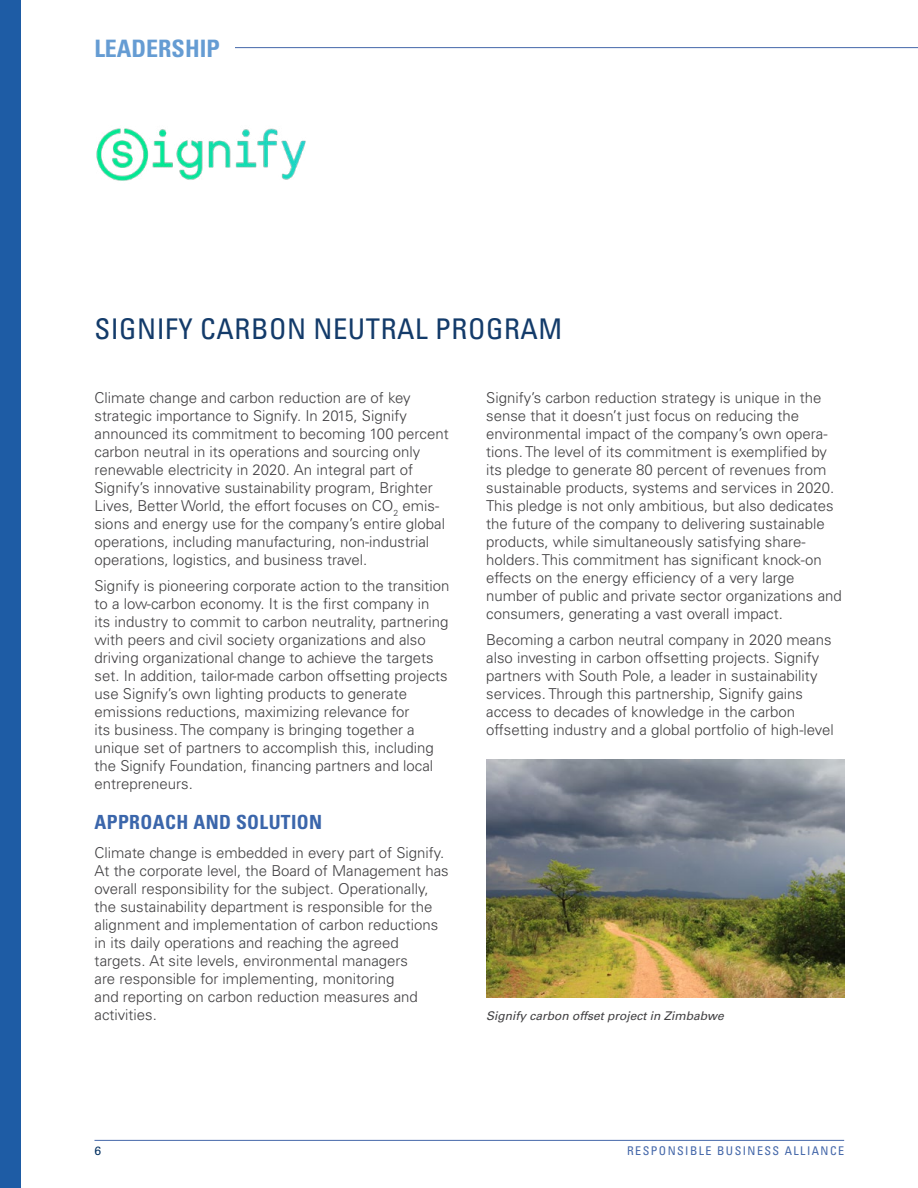
<style>
.page{position:relative;width:918px;height:1188px;background:#fff}
.page>*{position:absolute;margin:0;border:0;box-sizing:border-box;transform-origin:0 0}
.t1{font:condensed 28.5px "Univers LT Std";letter-spacing:.02em;color:#133b6a}
.t2{font:700 condensed 24px "Univers LT Std";color:#659cd3}
.t3{font:700 condensed 19.5px "Univers LT Std";letter-spacing:.02em;color:#3b66ab}
.t4{font:300 15px/18px "Univers LT Std";color:#414042}
.t5{font:italic 12px "Univers LT Std";color:#414042}
.t6{font:condensed 12px "Univers LT Std";letter-spacing:.12em;color:#4467a9}
.t7{font:12px "Univers LT Std";color:#002f60}
</style>
<div class="page">
<div style="left:0;top:0;width:21px;height:1188px;background:#1e5ca5"></div>
<hr style="left:95px;top:1140px;width:749px;height:1px;background:#4467a9">
<hr style="left:205px;top:47px;width:713px;height:1px;background:#4467a9">
<div style="left:94px;top:40px;width:140px;height:17px;background:#fff"></div>
<img style="left:96px;top:128px;width:210px;height:53px">
<img style="left:486px;top:759px;width:358px;height:239px">
<h2 class="t2" style="left:94px;top:34px;width:127px">LEADERSHIP</h2>
<h1 class="t1" style="left:94px;top:311px;width:469px">SIGNIFY CARBON NEUTRAL PROGRAM</h1>
<p class="t4" style="left:94px;top:389px;width:356px">Climate change and carbon reduction are of key strategic importance to Signify. In 2015, Signify announced its commitment to becoming 100 percent carbon neutral in its operations and sourcing only renewable electricity in 2020. An integral part of Signify’s innovative sustainability program, Brighter Lives, Better World, the effort focuses on CO<sub>2</sub> emis&shy;sions and energy use for the company’s entire global operations, including manufacturing, non-industrial operations, logistics, and business travel.</p>
<p class="t4" style="left:95px;top:576px;width:357px">Signify is pioneering corporate action to the transition to a low-carbon economy. It is the first company in<br>its industry to commit to carbon neutrality, partnering with peers and civil society organizations and also driving organizational change to achieve the targets set. In addition, tailor-made carbon offsetting projects use Signify’s own lighting products to generate emissions reductions, maximizing relevance for<br>its business. The company is bringing together a unique set of partners to accomplish this, including the Signify Foundation, financing partners and local entrepreneurs.</p>
<h3 class="t3" style="left:94px;top:810px;width:229px">APPROACH AND SOLUTION</h3>
<p class="t4" style="left:94px;top:844px;width:356px">Climate change is embedded in every part of Signify.<br>At the corporate level, the Board of Management has overall responsibility for the subject. Operationally, the sustainability department is responsible for the alignment and implementation of carbon reductions in its daily operations and reaching the agreed targets. At site levels, environmental managers<br>are responsible for implementing, monitoring<br>and reporting on carbon reduction measures and activities.</p>
<p class="t4" style="left:486px;top:389px;width:357px">Signify’s carbon reduction strategy is unique in the sense that it doesn’t just focus on reducing the environmental impact of the company’s own opera&shy;tions. The level of its commitment is exemplified by its pledge to generate 80 percent of revenues from sustainable products, systems and services in 2020.<br>This pledge is not only ambitious, but also dedicates the future of the company to delivering sustainable products, while simultaneously satisfying share&shy;holders. This commitment has significant knock-on effects on the energy efficiency of a very large number of public and private sector organizations and consumers, generating a vast overall impact.</p>
<p class="t4" style="left:486px;top:630px;width:349px">Becoming a carbon neutral company in 2020 means also investing in carbon offsetting projects. Signify partners with South Pole, a leader in sustainability services. Through this partnership, Signify gains access to decades of knowledge in the carbon offsetting industry and a global portfolio of high-level</p>
<p class="t5" style="left:486px;top:1008px;width:239px">Signify carbon offset project in Zimbabwe</p>
<p class="t7" style="left:94px;top:1144px;width:8px">6</p>
<p class="t6" style="left:627px;top:1143px;width:219px">RESPONSIBLE BUSINESS ALLIANCE</p>
</div>
